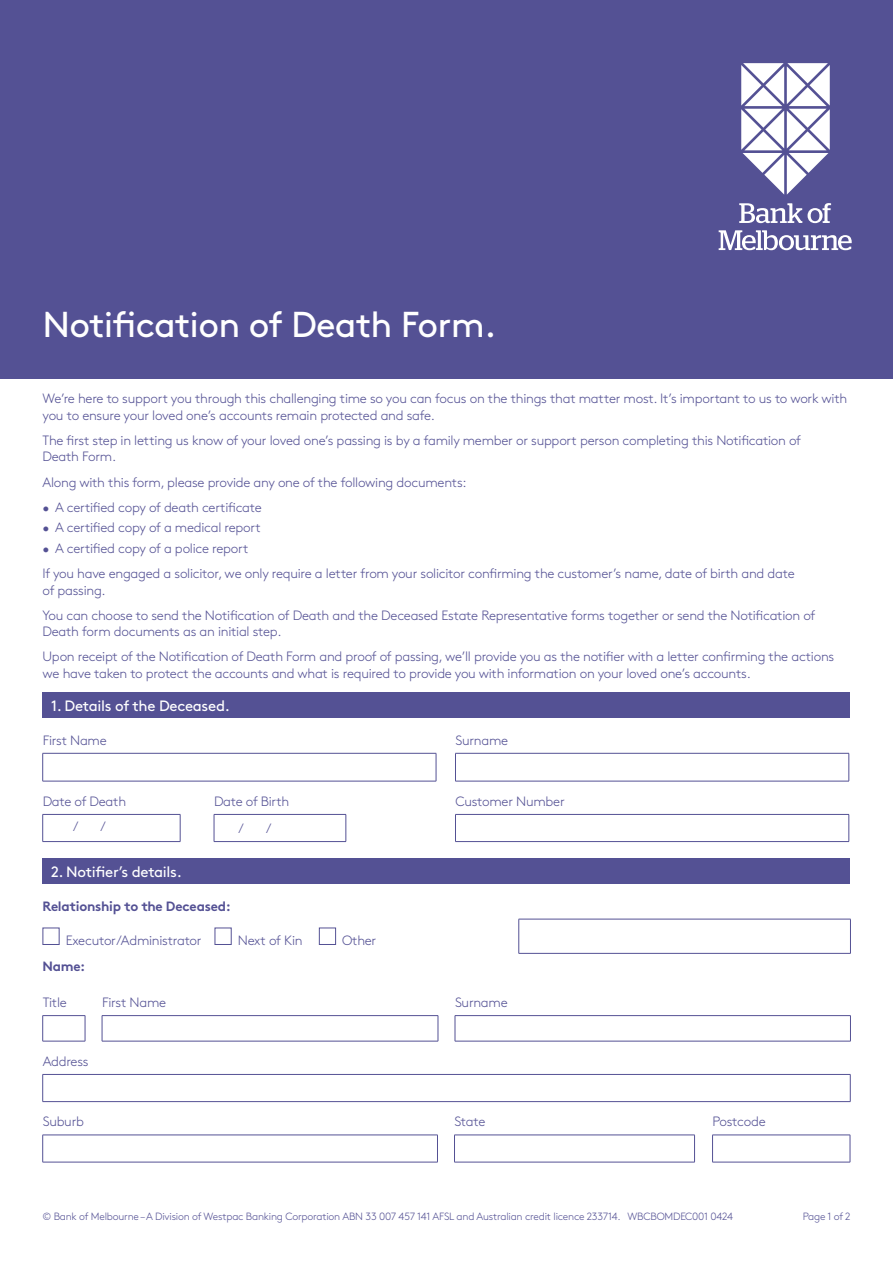
<style>
.page{position:relative;width:893px;height:1263px;background:#fff}
.page>*{position:absolute;margin:0;border:0;box-sizing:border-box;transform-origin:0 0}
.t1{font:36px "Brown";letter-spacing:-.02em;color:#fff}
.Barhead{font:15px "Brown";letter-spacing:-.02em;color:#fff}
.Body{font:300 13.5px/16.5px "Brown";letter-spacing:-.02em;color:#545194}
.Body-2{font:700 13.5px "Brown";letter-spacing:-.02em;color:#545194}
.t2{font:300 10.5px "Brown";letter-spacing:-.02em;color:#545194}
</style>
<div class="page">
<div style="left:0;top:0;width:893px;height:379px;background:#545194"></div>
<svg style="left:739px;top:203px;width:92px;height:20px"></svg>
<svg style="left:719px;top:230px;width:133px;height:20px"></svg>
<svg style="left:741px;top:63px;width:89px;height:132px"></svg>
<div style="left:43px;top:692px;width:807px;height:26px;background:#545194"></div>
<hr style="left:455px;top:781px;width:394px;height:1px;background:#545194">
<svg style="left:42px;top:752px;width:808px;height:29px"></svg>
<hr style="left:43px;top:781px;width:393px;height:1px;background:#545194">
<hr style="left:455px;top:841px;width:394px;height:1px;background:#545194">
<hr style="left:214px;top:841px;width:132px;height:1px;background:#545194">
<svg style="left:42px;top:813px;width:808px;height:28px"></svg>
<hr style="left:43px;top:841px;width:137px;height:1px;background:#545194">
<div style="left:43px;top:858px;width:807px;height:26px;background:#545194"></div>
<hr style="left:519px;top:919px;width:332px;height:1px;background:#545194">
<hr style="left:518px;top:919px;width:1px;height:34px;background:#545194">
<hr style="left:850px;top:919px;width:1px;height:34px;background:#545194">
<hr style="left:519px;top:953px;width:332px;height:1px;background:#545194">
<div style="left:43px;top:927px;width:17px;height:18px;border:1px solid #545194"></div>
<div style="left:215px;top:927px;width:17px;height:18px;border:1px solid #545194"></div>
<div style="left:319px;top:927px;width:17px;height:18px;border:1px solid #545194"></div>
<hr style="left:455px;top:1041px;width:396px;height:1px;background:#545194">
<hr style="left:43px;top:1041px;width:42px;height:1px;background:#545194">
<svg style="left:42px;top:1015px;width:809px;height:26px"></svg>
<hr style="left:102px;top:1041px;width:336px;height:1px;background:#545194">
<hr style="left:43px;top:1074px;width:807px;height:1px;background:#545194">
<svg style="left:42px;top:1074px;width:1px;height:27px"></svg>
<svg style="left:850px;top:1074px;width:1px;height:27px"></svg>
<hr style="left:43px;top:1101px;width:807px;height:1px;background:#545194">
<hr style="left:43px;top:1162px;width:395px;height:1px;background:#545194">
<hr style="left:712px;top:1162px;width:138px;height:1px;background:#545194">
<svg style="left:42px;top:1134px;width:809px;height:28px"></svg>
<hr style="left:454px;top:1162px;width:241px;height:1px;background:#545194">
<h1 class="t1" style="left:43px;top:297px;width:455px">Notification of Death Form.</h1>
<p class="Body" style="left:43px;top:390px;width:806px">We’re here to support you through this challenging time so you can focus on the things that matter most. It’s important to us to work with you to ensure your loved one’s accounts remain protected and safe.</p>
<p class="Body" style="left:43px;top:431px;width:760px">The first step in letting us know of your loved one’s passing is by a family member or support person completing this Notification of<br>Death Form.</p>
<p class="Body" style="left:43px;top:473px;width:426px">Along with this form, please provide any one of the following documents:</p>
<p class="Body" style="left:43px;top:498px;width:221px">• A certified copy of death certificate</p>
<p class="Body" style="left:43px;top:518px;width:220px">• A certified copy of a medical report</p>
<p class="Body" style="left:43px;top:539px;width:208px">• A certified copy of a police report</p>
<p class="Body" style="left:43px;top:564px;width:754px">If you have engaged a solicitor, we only require a letter from your solicitor confirming the customer’s name, date of birth and date of passing.</p>
<p class="Body" style="left:43px;top:606px;width:774px">You can choose to send the Notification of Death and the Deceased Estate Representative forms together or send the Notification of<br>Death form documents as an initial step.</p>
<p class="Body" style="left:43px;top:647px;width:793px">Upon receipt of the Notification of Death Form and proof of passing, we’ll provide you as the notifier with a letter confirming the actions we have taken to protect the accounts and what is required to provide you with information on your loved one’s accounts.</p>
<p class="Barhead" style="left:51px;top:694px;width:180px">1. Details of the Deceased.</p>
<p class="Body" style="left:43px;top:731px;width:66px">First Name</p>
<p class="Body" style="left:455px;top:731px;width:54px">Surname</p>
<p class="Body" style="left:43px;top:792px;width:85px">Date of Death</p>
<p class="Body" style="left:214px;top:792px;width:77px">Date of Birth</p>
<p class="Body" style="left:455px;top:792px;width:111px">Customer Number</p>
<p class="Body" style="left:73px;top:817px;width:7px">/</p>
<p class="Body" style="left:101px;top:817px;width:7px">/</p>
<p class="Body" style="left:239px;top:819px;width:7px">/</p>
<p class="Body" style="left:266px;top:819px;width:7px">/</p>
<p class="Barhead" style="left:51px;top:860px;width:132px">2. Notifier’s details.</p>
<p class="Body-2" style="left:43px;top:895px;width:190px">Relationship to the Deceased:</p>
<p class="Body" style="left:66px;top:931px;width:137px">Executor/Administrator</p>
<p class="Body" style="left:238px;top:931px;width:66px">Next of Kin</p>
<p class="Body" style="left:342px;top:931px;width:36px">Other</p>
<p class="Body-2" style="left:43px;top:956px;width:44px">Name:</p>
<p class="Body" style="left:43px;top:993px;width:26px">Title</p>
<p class="Body" style="left:102px;top:993px;width:66px">First Name</p>
<p class="Body" style="left:455px;top:993px;width:54px">Surname</p>
<p class="Body" style="left:43px;top:1052px;width:47px">Address</p>
<p class="Body" style="left:43px;top:1112px;width:43px">Suburb</p>
<p class="Body" style="left:454px;top:1112px;width:32px">State</p>
<p class="Body" style="left:712px;top:1112px;width:55px">Postcode</p>
<p class="t2" style="left:43px;top:1208px;width:692px">© Bank of Melbourne – A Division of Westpac Banking Corporation ABN 33 007 457 141 AFSL and Australian credit licence 233714. WBCBOMDEC001 0424</p>
<p class="t2" style="left:803px;top:1208px;width:49px">Page 1 of 2</p>
</div>
